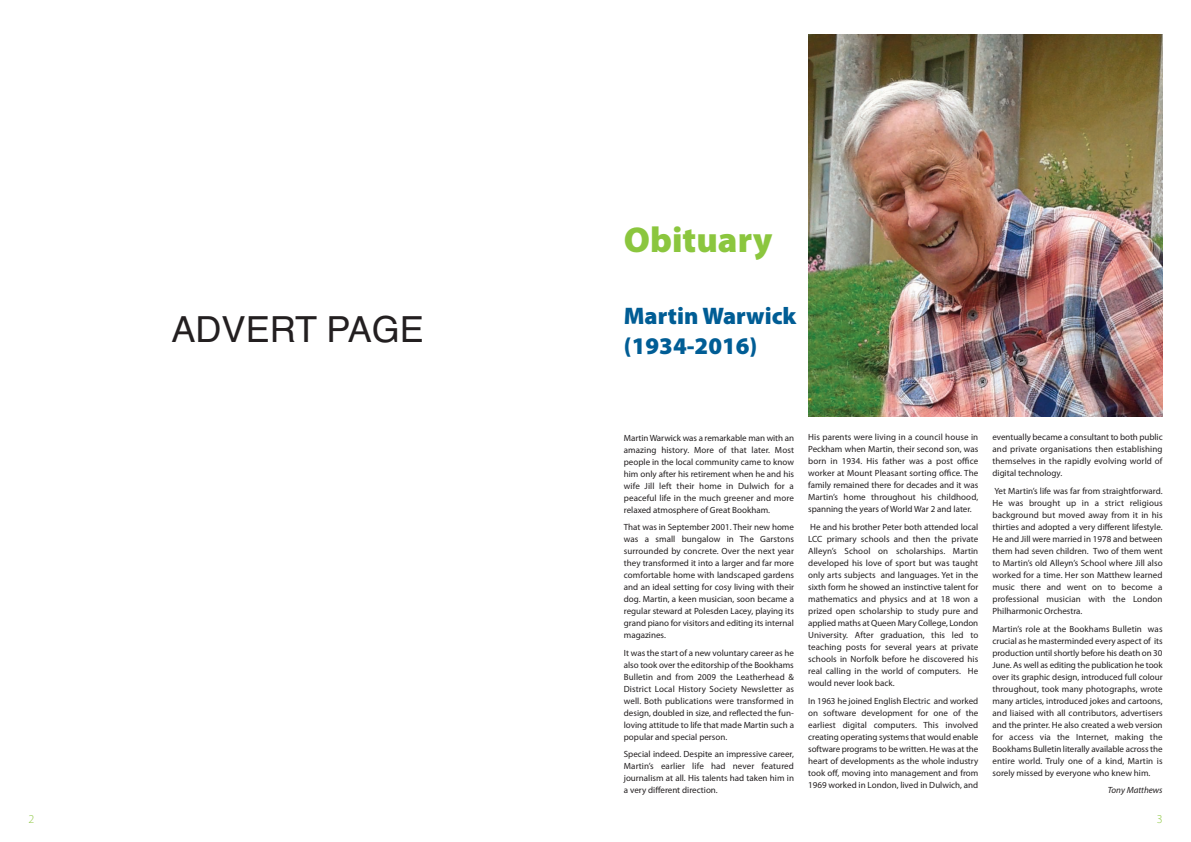
<style>
.page{position:relative;width:1191px;height:842px;background:#fff}
.page>*{position:absolute;margin:0;border:0;box-sizing:border-box;transform-origin:0 0}
.t1{font:36px "Helvetica";color:#231f20}
.t2{font:900 36px "Myriad Pro";color:#8bc63e}
.t3{font:900 24px/30px "Myriad Pro";color:#005d95}
.t4{font:300 12px "Myriad Pro";color:#8bc63e}
.t5{font:9px/12px "Myriad Pro";color:#231f20;text-align:justify}
.t6{font:italic 9px "Myriad Pro";color:#231f20}
</style>
<div class="page">
<img style="left:808px;top:34px;width:354px;height:383px">
<h1 class="t1" style="left:172px;top:309px;width:254px">ADVERT PAGE</h1>
<h1 class="t2" style="left:624px;top:226px;width:150px">Obituary</h1>
<h2 class="t3" style="left:624px;top:303px;width:174px">Martin Warwick (1934-2016)</h2>
<p class="t5" style="left:624px;top:432px;width:172px">Martin Warwick was a remarkable man with an amazing history. More of that later. Most people in the local community came to know him only after his retirement when he and his wife Jill left their home in Dulwich for a peaceful life in the much greener and more relaxed atmosphere of Great Bookham.</p>
<p class="t5" style="left:624px;top:522px;width:172px">That was in September 2001. Their new home was a small bungalow in The Garstons surrounded by concrete. Over the next year they transformed it into a larger and far more comfortable home with landscaped gardens and an ideal setting for cosy living with their dog. Martin, a keen musician, soon became a regular steward at Polesden Lacey, playing its grand piano for visitors and editing its internal magazines.</p>
<p class="t5" style="left:624px;top:647px;width:172px">It was the start of a new voluntary career as he also took over the editorship of the Bookhams Bulletin and from 2009 the Leatherhead &amp; District Local History Society Newsletter as well. Both publications were transformed in design, doubled in size, and reflected the fun&shy;loving attitude to life that made Martin such a popular and special person.</p>
<p class="t5" style="left:624px;top:749px;width:172px">Special indeed. Despite an impressive career, Martin’s earlier life had never featured journalism at all. His talents had taken him in a very different direction.</p>
<p class="t5" style="left:808px;top:432px;width:172px">His parents were living in a council house in Peckham when Martin, their second son, was born in 1934. His father was a post office worker at Mount Pleasant sorting office. The family remained there for decades and it was Martin’s home throughout his childhood, spanning the years of World War 2 and later.</p>
<p class="t5" style="left:808px;top:522px;width:172px">He and his brother Peter both attended local LCC primary schools and then the private Alleyn’s School on scholarships. Martin developed his love of sport but was taught only arts subjects and languages. Yet in the sixth form he showed an instinctive talent for mathematics and physics and at 18 won a prized open scholarship to study pure and applied maths at Queen Mary College, London University. After graduation, this led to teaching posts for several years at private schools in Norfolk before he discovered his real calling in the world of computers. He would never look back.</p>
<p class="t5" style="left:808px;top:695px;width:172px">In 1963 he joined English Electric and worked on software development for one of the earliest digital computers. This involved creating operating systems that would enable software programs to be written. He was at the heart of developments as the whole industry took off, moving into management and from 1969 worked in London, lived in Dulwich, and</p>
<p class="t5" style="left:992px;top:432px;width:172px">eventually became a consultant to both public and private organisations then establishing themselves in the rapidly evolving world of digital technology.</p>
<p class="t5" style="left:992px;top:486px;width:172px">Yet Martin’s life was far from straightforward.<br>He was brought up in a strict religious background but moved away from it in his thirties and adopted a very different lifestyle.<br>He and Jill were married in 1978 and between them had seven children. Two of them went to Martin’s old Alleyn’s School where Jill also worked for a time. Her son Matthew learned music there and went on to become a professional musician with the London Philharmonic Orchestra.</p>
<p class="t5" style="left:992px;top:623px;width:172px">Martin’s role at the Bookhams Bulletin was crucial as he masterminded every aspect of its production until shortly before his death on 30<br>June. As well as editing the publication he took over its graphic design, introduced full colour throughout, took many photographs, wrote many articles, introduced jokes and cartoons, and liaised with all contributors, advertisers and the printer. He also created a web version for access via the Internet, making the Bookhams Bulletin literally available across the entire world. Truly one of a kind, Martin is sorely missed by everyone who knew him.</p>
<p class="t6" style="left:1107px;top:787px;width:56px">Tony Matthews</p>
<h3 class="t4" style="left:28px;top:814px;width:7px">2</h3>
<h3 class="t4" style="left:1156px;top:814px;width:7px">3</h3>
</div>
